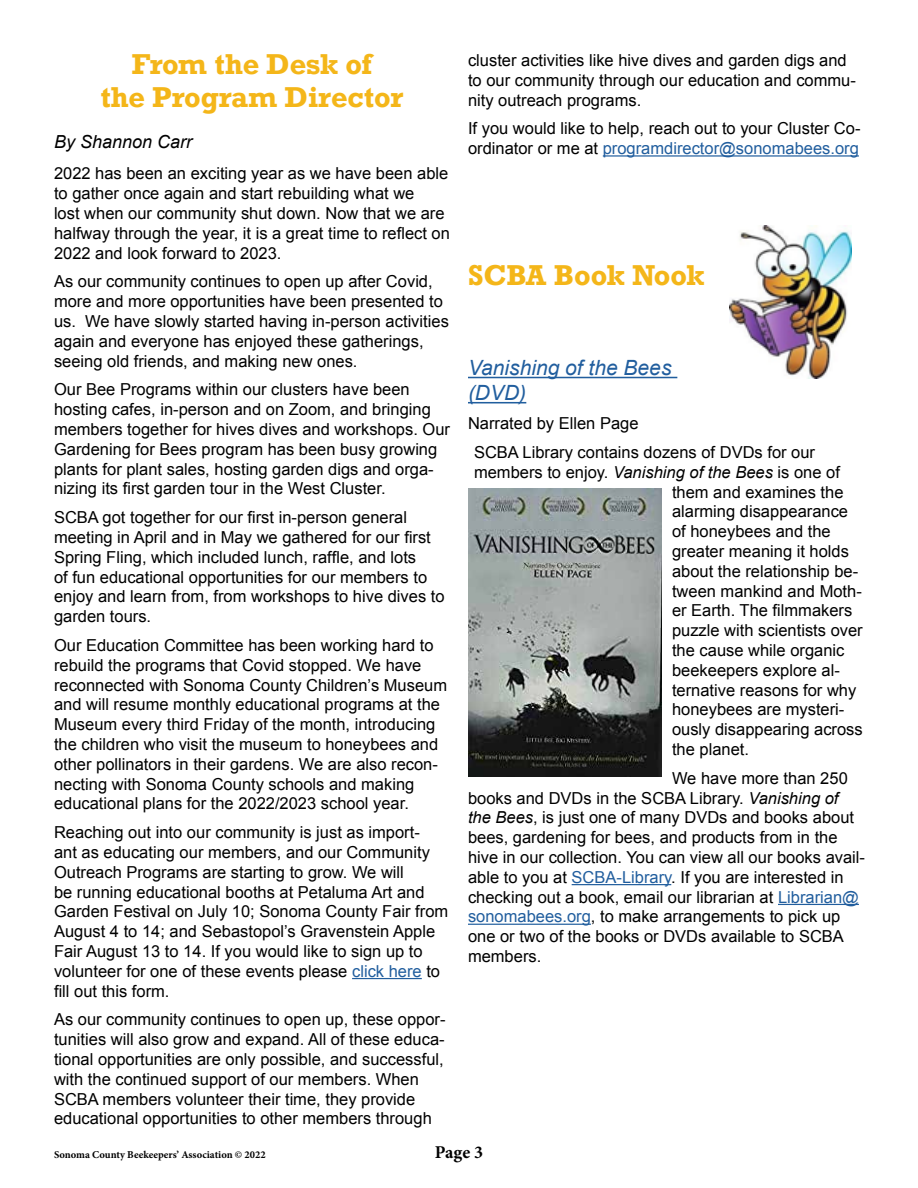
<style>
.page{position:relative;width:918px;height:1188px;background:#fff}
.page>*{position:absolute;margin:0;border:0;box-sizing:border-box;transform-origin:0 0}
.t1{font:700 27px/32.4px "Rockwell";color:#f4b619;text-align:center}
.t2{font:italic 21px/25.2px "Arial";color:#215e9e}
.t3{font:italic 18px "Arial";color:#000}
.t4{font:700 18px "Minion Pro";color:#000}
.t5{font:16.5px/19.8px "Arial";color:#000}
.t6{font:700 10.5px "Minion Pro";color:#000}
.s1{color:#215e9e}
.s2{font-style:italic}
</style>
<div class="page">
<hr style="left:352px;top:978px;width:70px;height:1px;background:#215e9e">
<hr style="left:603px;top:155px;width:256px;height:2px;background:#215e9e">
<img style="left:730px;top:225px;width:121px;height:153px">
<hr style="left:468px;top:377px;width:209px;height:1px;background:#215e9e">
<hr style="left:468px;top:402px;width:58px;height:1px;background:#215e9e">
<hr style="left:572px;top:884px;width:99px;height:1px;background:#215e9e">
<hr style="left:778px;top:904px;width:81px;height:1px;background:#215e9e">
<hr style="left:468px;top:924px;width:123px;height:1px;background:#215e9e">
<img style="left:468px;top:488px;width:193px;height:288px">
<h1 class="t1" style="left:100px;top:48px;width:305px">From the Desk of<br>the Program Director</h1>
<p class="t3" style="left:54px;top:130px;width:140px">By Shannon Carr</p>
<p class="t5" style="left:54px;top:164px;width:397px">2022 has been an exciting year as we have been able to gather once again and start rebuilding what we<br>lost when our community shut down. Now that we are halfway through the year, it is a great time to reflect on 2022 and look forward to 2023.</p>
<p class="t5" style="left:54px;top:272px;width:396px">As our community continues to open up after Covid, more and more opportunities have been presented to us. We have slowly started having in-person activities again and everyone has enjoyed these gatherings, seeing old friends, and making new ones.</p>
<p class="t5" style="left:54px;top:380px;width:398px">Our Bee Programs within our clusters have been hosting cafes, in-person and on Zoom, and bringing members together for hives dives and workshops. Our Gardening for Bees program has been busy growing plants for plant sales, hosting garden digs and orga&shy;nizing its first garden tour in the West Cluster.</p>
<p class="t5" style="left:54px;top:508px;width:392px">SCBA got together for our first in-person general meeting in April and in May we gathered for our first Spring Fling, which included lunch, raffle, and lots<br>of fun educational opportunities for our members to enjoy and learn from, from workshops to hive dives to garden tours.</p>
<p class="t5" style="left:54px;top:635px;width:395px">Our Education Committee has been working hard to rebuild the programs that Covid stopped. We have reconnected with Sonoma County Children’s Museum and will resume monthly educational programs at the Museum every third Friday of the month, introducing the children who visit the museum to honeybees and other pollinators in their gardens. We are also recon&shy;necting with Sonoma County schools and making educational plans for the 2022/2023 school year.</p>
<p class="t5" style="left:54px;top:823px;width:396px">Reaching out into our community is just as import-<br>ant as educating our members, and our Community Outreach Programs are starting to grow. We will<br>be running educational booths at Petaluma Art and Garden Festival on July 10; Sonoma County Fair from August 4 to 14; and Sebastopol’s Gravenstein Apple Fair August 13 to 14. If you would like to sign up to volunteer for one of these events please <span class="s1">click here</span> to fill out this form.</p>
<p class="t5" style="left:54px;top:1010px;width:393px">As our community continues to open up, these oppor&shy;tunities will also grow and expand. All of these educa&shy;tional opportunities are only possible, and successful, with the continued support of our members. When SCBA members volunteer their time, they provide educational opportunities to other members through</p>
<p class="t5" style="left:468px;top:50px;width:389px">cluster activities like hive dives and garden digs and to our community through our education and commu&shy;nity outreach programs.</p>
<p class="t5" style="left:468px;top:119px;width:394px">If you would like to help, reach out to your Cluster Co&shy;ordinator or me at <span class="s1">programdirector@sonomabees.org</span></p>
<h1 class="t1" style="left:468px;top:259px;width:238px">SCBA Book Nook</h1>
<p class="t2" style="left:468px;top:356px;width:205px">Vanishing of the Bees (DVD)</p>
<p class="t5" style="left:474px;top:409px;width:343px;line-height:28.8px;text-indent:-6px">Narrated by Ellen Page<br>SCBA Library contains dozens of DVDs for our</p>
<p class="t5" style="left:672px;top:462px;width:192px;text-indent:-198px">members to enjoy. <span class="s2">Vanishing of the Bees</span> is one of them and examines the alarming disappearance of honeybees and the greater meaning it holds about the relationship be&shy;tween mankind and Moth&shy;er Earth. The filmmakers puzzle with scientists over the cause while organic beekeepers explore al&shy;ternative reasons for why honeybees are mysteri&shy;ously disappearing across the planet.</p>
<p class="t5" style="left:468px;top:768px;width:399px;text-indent:204px">We have more than 250 books and DVDs in the SCBA Library. <span class="s2">Vanishing of the Bees</span>, is just one of many DVDs and books about bees, gardening for bees, and products from in the hive in our collection. You can view all our books avail&shy;able to you at <span class="s1">SCBA-Library</span>. If you are interested in checking out a book, email our librarian at <span class="s1">Librarian@ sonomabees.org</span>, to make arrangements to pick up one or two of the books or DVDs available to SCBA members.</p>
<p class="t6" style="left:54px;top:1147px;width:213px">Sonoma County Beekeepers’ Association © 2022</p>
<p class="t4" style="left:435px;top:1139px;width:50px">Page 3</p>
</div>
